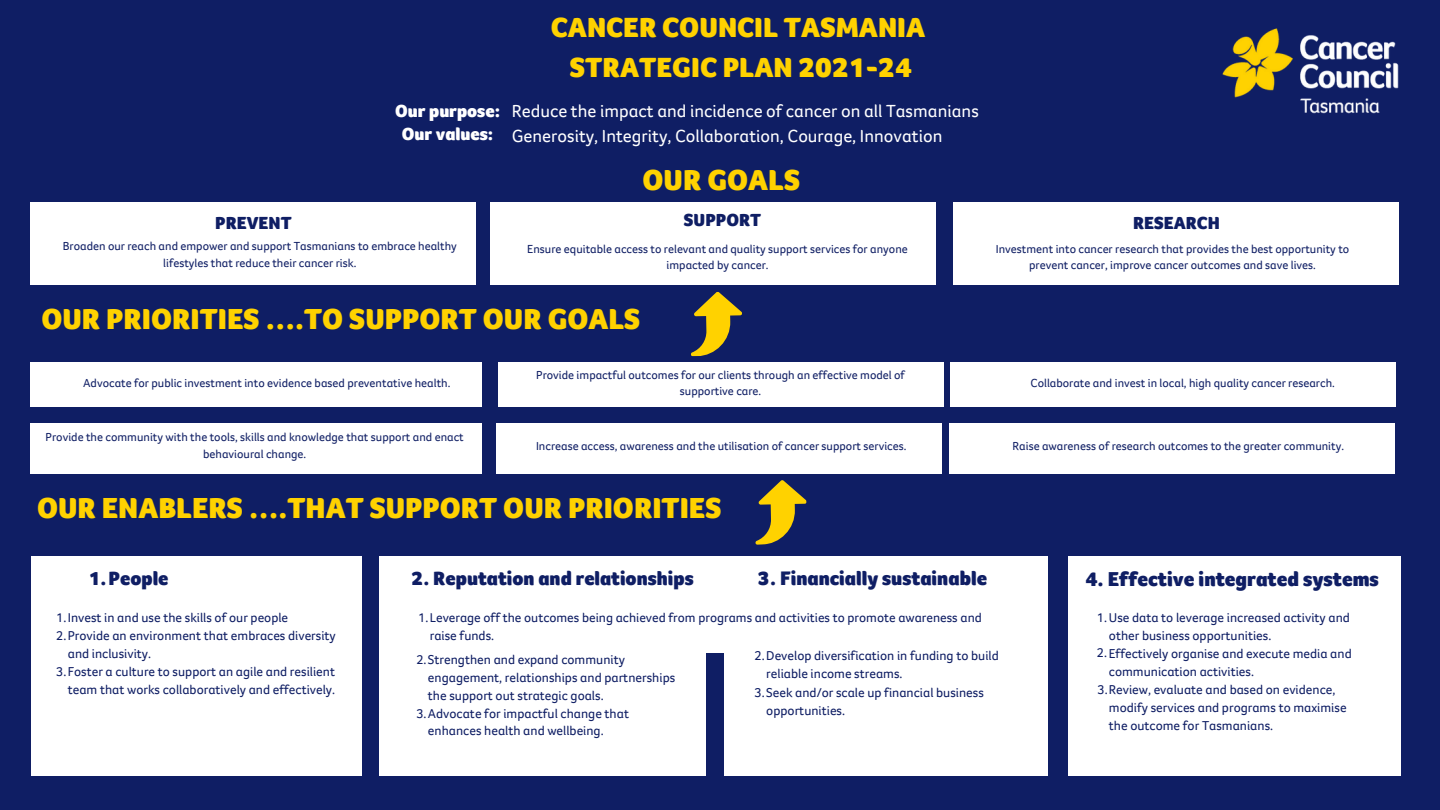
<style>
.page{position:relative;width:1440px;height:810px;background:#0f1e64}
.page>*{position:absolute;margin:0;border:0;box-sizing:border-box;transform-origin:0 0}
.t1{font:900 29.8px "Foco CC";color:#ffd200}
.t2{font:900 28.5px "Foco CC";color:#ffd200}
.t3{font:900 20.7px "Foco CC";color:#0f1e64}
.t4{font:900 20.1px "Foco CC";color:#0f1e64}
.t5{font:900 19.9px "Foco CC";color:#0f1e64}
.t6{font:18px "Foco CC";color:#fff}
.t7{font:900 18px "Foco CC";color:#0f1e64}
.t8{font:900 18px "Foco CC";color:#fff}
.t9{font:13.2px/18px "Foco CC";color:#0f1e64}
.t10{font:12px/16.5px "Foco CC";color:#0f1e64;text-align:center}
.s1{font-size:13.4px}
.s2{font-size:13.3px}
</style>
<div class="page">
<div style="left:31px;top:556px;width:330px;height:220px;background:#fff"></div>
<div style="left:724px;top:556px;width:324px;height:220px;background:#fff"></div>
<div style="left:31px;top:362px;width:451px;height:45px;background:#fff"></div>
<div style="left:496px;top:423px;width:445px;height:51px;background:#fff"></div>
<div style="left:498px;top:362px;width:445px;height:45px;background:#fff"></div>
<div style="left:950px;top:423px;width:445px;height:51px;background:#fff"></div>
<div style="left:951px;top:362px;width:445px;height:45px;background:#fff"></div>
<div style="left:31px;top:423px;width:451px;height:51px;background:#fff"></div>
<svg style="left:691px;top:292px;width:51px;height:64px"></svg>
<div style="left:31px;top:202px;width:445px;height:83px;background:#fff"></div>
<div style="left:490px;top:202px;width:446px;height:83px;background:#fff"></div>
<div style="left:953px;top:202px;width:445px;height:83px;background:#fff"></div>
<div style="left:379px;top:556px;width:327px;height:220px;background:#fff"></div>
<div style="left:1068px;top:556px;width:333px;height:220px;background:#fff"></div>
<svg style="left:755px;top:480px;width:52px;height:65px"></svg>
<img style="left:1222px;top:28px;width:177px;height:86px">
<div style="left:514px;top:556px;width:446px;height:97px;background:#fff"></div>
<p class="t2" style="left:551px;top:17px;width:376px">CANCER COUNCIL TASMANIA</p>
<p class="t2" style="left:570px;top:57px;width:343px">STRATEGIC PLAN 2021-24</p>
<p class="t8" style="left:395px;top:104px;width:106px">Our purpose:</p>
<p class="t8" style="left:402px;top:127px;width:93px">Our values:</p>
<p class="t6" style="left:512px;top:104px;width:469px">Reduce the impact and incidence of cancer on all Tasmanians</p>
<p class="t6" style="left:512px;top:129px;width:432px">Generosity, Integrity, Collaboration, Courage, Innovation</p>
<p class="t1" style="left:643px;top:169px;width:159px">OUR GOALS</p>
<p class="t7" style="left:215px;top:217px;width:78px">PREVENT</p>
<p class="t7" style="left:684px;top:213px;width:79px">SUPPORT</p>
<p class="t10" style="left:63px;top:240px;width:396px">Broaden our reach and empower and support Tasmanians to embrace healthy lifestyles that reduce their cancer risk.</p>
<p class="t10" style="left:527px;top:242px;width:382px">Ensure equitable access to relevant and quality support services for anyone impacted by cancer.</p>
<p class="t1" style="left:41px;top:308px;width:600px">OUR PRIORITIES ….TO SUPPORT OUR GOALS</p>
<p class="t10" style="left:83px;top:376px;width:369px">Advocate for public investment into evidence based preventative health.</p>
<p class="t10" style="left:46px;top:431px;width:420px">Provide the community with the tools, skills and knowledge that support and enact behavioural change.</p>
<p class="t10" style="left:536px;top:368px;width:370px">Provide impactful outcomes for our clients through an effective model of supportive care.</p>
<p class="t10" style="left:536px;top:439px;width:372px">Increase access, awareness and the utilisation of cancer support services.</p>
<p class="t1" style="left:37px;top:497px;width:686px">OUR ENABLERS ….THAT SUPPORT OUR PRIORITIES</p>
<p class="t7" style="left:1133px;top:217px;width:88px">RESEARCH</p>
<p class="t10" style="left:996px;top:242px;width:355px">Investment into cancer research that provides the best opportunity to prevent cancer, improve cancer outcomes and save lives.</p>
<p class="t10" style="left:1031px;top:376px;width:306px">Collaborate and invest in local, high quality cancer research.</p>
<p class="t10" style="left:1013px;top:439px;width:333px">Raise awareness of research outcomes to the greater community.</p>
<p class="t5" style="left:89px;top:571px;width:81px">1.People</p>
<p class="t9" style="left:56px;top:611px;width:234px">1.Invest in and use the skills of our people</p>
<p class="t9" style="left:68px;top:629px;width:270px;text-indent:-12px">2.Provide an environment that embraces diversity and inclusivity.</p>
<p class="t9" style="left:56px;top:665px;width:280px;text-align:right">3.Foster a culture to support an agile and resilient team that works collaboratively and effectively.</p>
<p class="t5" style="left:412px;top:571px;width:283px">2. Reputation and relationships</p>
<p class="t4" style="left:758px;top:571px;width:230px">3. Financially sustainable</p>
<p class="t9" style="left:430px;top:610px;width:554px;text-indent:-12px">1.Leverage off the outcomes being achieved from programs and activities to promote awareness and raise funds.</p>
<p class="t9" style="left:428px;top:670px;width:249px">engagement, relationships and partnerships the support out strategic goals.</p>
<p class="t9" style="left:428px;top:724px;width:177px">enhances health and wellbeing.</p>
<p class="t9" style="left:755px;top:648px;width:246px"><span class="s1">2.</span>Develop diversification in funding to build</p>
<p class="t9" style="left:766px;top:667px;width:138px">reliable income streams.</p>
<p class="t9" style="left:755px;top:685px;width:231px"><span class="s1">3.</span>Seek and/or scale up financial business</p>
<p class="t9" style="left:766px;top:704px;width:80px">opportunities<span class="s1">.</span></p>
<p class="t9" style="left:416px;top:652px;width:210px"><span class="s2">2.</span>Strengthen and expand community</p>
<p class="t9" style="left:416px;top:706px;width:214px"><span class="s2">3.</span>Advocate for impactful change that</p>
<p class="t3" style="left:1085px;top:571px;width:295px">4. Effective integrated systems</p>
<p class="t9" style="left:1097px;top:610px;width:255px"><span class="s2">1.</span>Use data to leverage increased activity and</p>
<p class="t9" style="left:1109px;top:628px;width:164px">other business opportunities.</p>
<p class="t9" style="left:1097px;top:646px;width:256px"><span class="s2">2.</span>Effectively organise and execute media and</p>
<p class="t9" style="left:1109px;top:664px;width:147px">communication activities.</p>
<p class="t9" style="left:1097px;top:682px;width:240px"><span class="s2">3.</span>Review, evaluate and based on evidence,</p>
<p class="t9" style="left:1109px;top:700px;width:239px">modify services and programs to maximise</p>
<p class="t9" style="left:1109px;top:718px;width:166px">the outcome for Tasmanians.</p>
</div>
